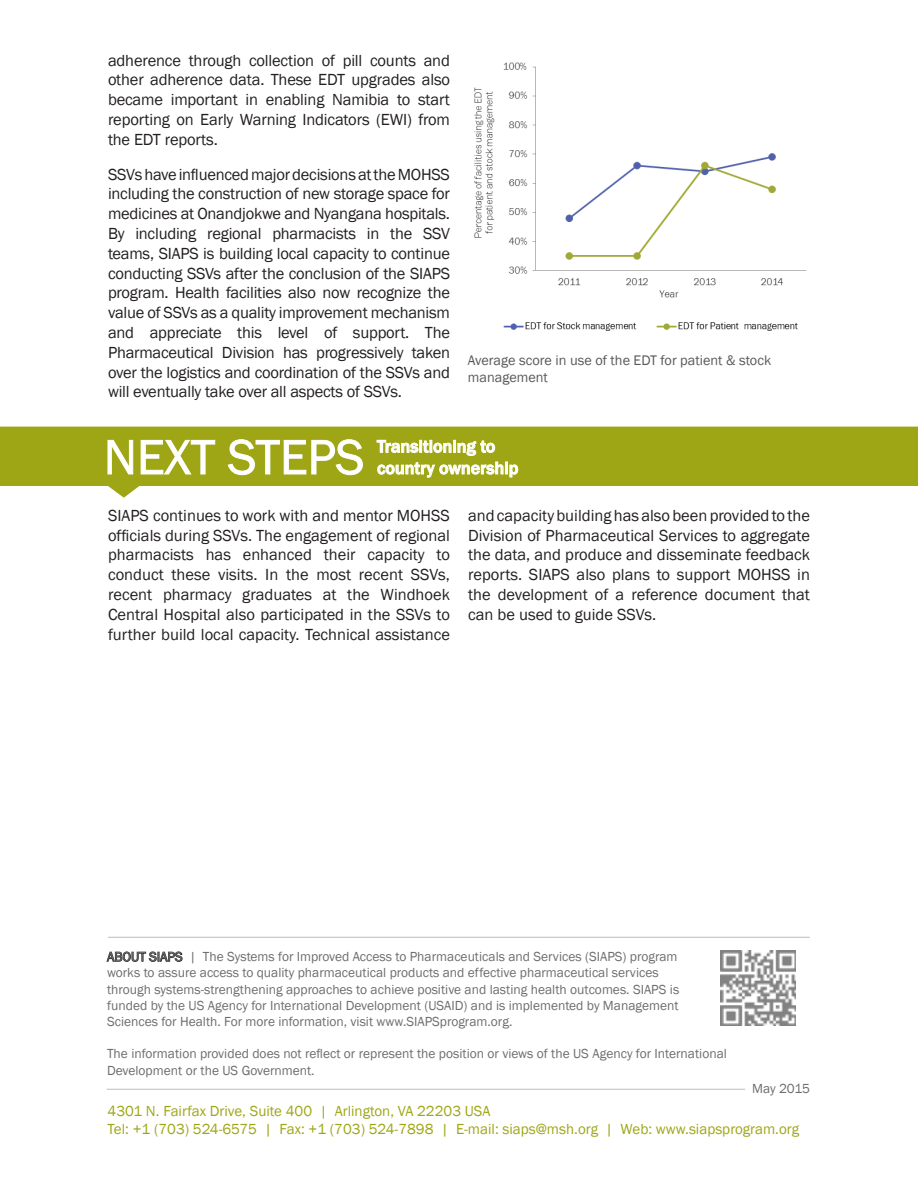
<style>
.page{position:relative;width:918px;height:1188px;background:#fff}
.page>*{position:absolute;margin:0;border:0;box-sizing:border-box;transform-origin:0 0}
.t1{font:50.4px "Franklin Gothic";color:#fff}
.t2{font:500 18px/21.6px "Franklin Gothic";color:#fff}
.t3{font:16.5px/19.8px "Franklin Gothic";letter-spacing:-.01em;color:#231f20;text-align:justify}
.t4{font:15px/18px "Franklin Gothic";color:#9ea615}
.t5{font:14.25px/17.1px "Franklin Gothic";color:#57585a}
.t6{font:13.5px/16.2px "Franklin Gothic";color:#6c6d70}
</style>
<div class="page">
<svg style="left:0;top:427px;width:918px;height:71px;fill:#9ea615"></svg>
<svg style="left:106px;top:951px;width:77px;height:11px"></svg>
<img style="left:721px;top:950px;width:74px;height:75px">
<hr style="left:108px;top:937px;width:702px;height:1px;background:#bcbdc0">
<hr style="left:107px;top:1089px;width:638px;height:1px;background:#bcbdc0">
<svg style="left:107px;top:440px;width:26px;height:35px"></svg>
<svg style="left:140px;top:440px;width:75px;height:35px;background:#aeb43c"></svg>
<svg style="left:228px;top:439px;width:135px;height:36px;background:#adb43b"></svg>
<svg style="left:376px;top:440px;width:143px;height:38px;background:#b6bc4f"></svg>
<img style="left:474px;top:62px;width:333px;height:269px">
<p class="t3" style="left:108px;top:51px;width:344px">adherence through collection of pill counts and other adherence data. These EDT upgrades also became important in enabling Namibia to start reporting on Early Warning Indicators (EWI) from the EDT reports.</p>
<p class="t3" style="left:108px;top:165px;width:344px">SSVs have influenced major decisions at the MOHSS including the construction of new storage space for medicines at Onandjokwe and Nyangana hospitals.<br>By including regional pharmacists in the SSV teams, SIAPS is building local capacity to continue conducting SSVs after the conclusion of the SIAPS program. H ealth facilities also now recognize the value of SSVs as a quality improvement mechanism and appreciate this level of support. The Pharmaceutical Division has progressively taken over the logistics and coordination of the SSVs and will eventually take over all aspects of SSVs.</p>
<h1 class="t1" style="left:104px;top:426px;width:231px">Next steps</h1>
<p class="t2" style="left:377px;top:436px;width:143px">Transitioning to country ownership</p>
<p class="t3" style="left:108px;top:506px;width:344px">SIAPS continues to work with and mentor MOHSS officials during SSVs. The engagement of regional pharmacists has enhanced their capacity to conduct these visits. In the most recent SSVs, recent pharmacy graduates at the Windhoek Central H ospital also participated in the SSVs to further build local capacity. Technical assistance</p>
<p class="t3" style="left:468px;top:506px;width:344px">and capacity building has also been provided to the Division of Pharmaceutical Services to aggregate the data, and produce and disseminate feedback reports. SIAPS also plans to support MOHSS in the development of a reference document that can be used to guide SSVs.</p>
<p class="t5" style="left:468px;top:352px;width:305px">Average score in use of the EDT for patient &amp; stock management</p>
<p class="t6" style="left:107px;top:949px;width:574px">ABOUT SIAPS | The Systems for Improved Access to Pharmaceuticals and Services (SIAPS) program works to assure access to quality pharmaceutical products and effective pharmaceutical services through systems-strengthening approaches to achieve positive and lasting health outcomes. SIAPS is funded by the US Agency for International Development (USAID) and is implemented by Management Sciences for H ealth. For more information, visit www.SIAPSprogram.org.</p>
<p class="t6" style="left:107px;top:1046px;width:621px">The information provided does not reflect or represent the position or views of the US Agency for International<br>Development or the US Government.</p>
<p class="t4" style="left:108px;top:1102px;width:693px">4301 N . Fairfax Drive, Suite 400 | Arlington, VA 22203 USA<br>Tel: +1 (703) 524-6575 | Fax: +1 (703) 524-7898 | E-mail: siaps@msh.org | Web: www.siapsprogram.org</p>
<p class="t6" style="left:752px;top:1081px;width:59px">May 2015</p>
</div>
